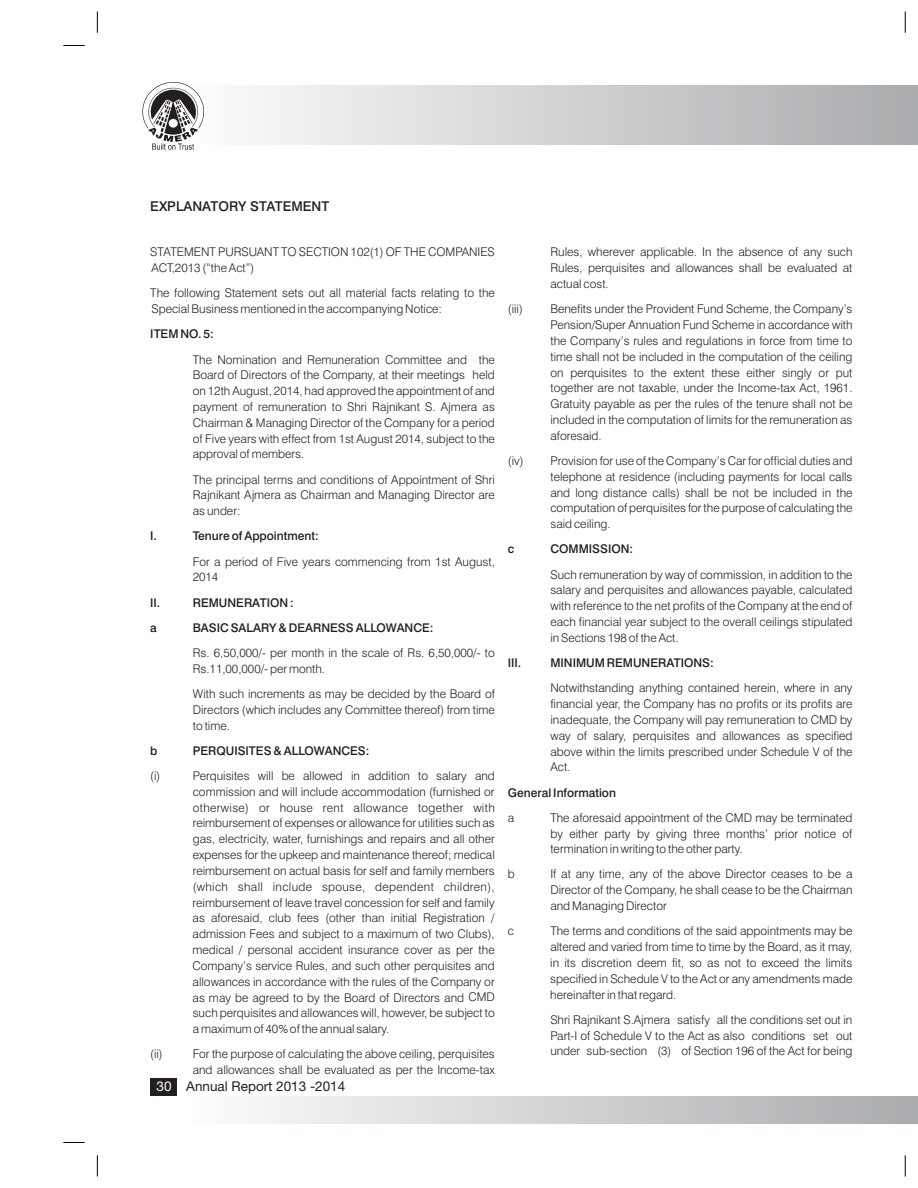
<style>
.page{position:relative;width:918px;height:1188px;background:#fff}
.page>*{position:absolute;margin:0;border:0;box-sizing:border-box;transform-origin:0 0}
.t1{font:13.5px "Helvetica Neue";color:#231f20}
.t2{font:500 13.5px "Swiss 721 BT";color:#231f20}
.t3{font:300 12px/15.8px "Swiss 721 BT";color:#231f20;text-align:justify}
.t4{font:500 12px "Swiss 721 BT";color:#231f20}
.s1{color:#fff}
</style>
<div class="page">
<div style="left:150px;top:1078px;width:27px;height:18px;background:#231f20"></div>
<svg style="left:97px;top:11px;width:1px;height:22px"></svg>
<svg style="left:905px;top:11px;width:1px;height:22px"></svg>
<svg style="left:63px;top:45px;width:22px;height:1px"></svg>
<svg style="left:97px;top:1155px;width:1px;height:22px"></svg>
<svg style="left:905px;top:1155px;width:1px;height:22px"></svg>
<svg style="left:63px;top:1142px;width:22px;height:1px"></svg>
<div style="left:189px;top:86px;width:729px;height:59px;background:linear-gradient(to right,#fcfcfc,#a9abae)"></div>
<div style="left:189px;top:1097px;width:729px;height:27px;background:linear-gradient(to right,#fcfcfc,#a9abae)"></div>
<svg style="left:142px;top:82px;width:62px;height:68px"></svg>
<p class="t2" style="left:150px;top:201px;width:180px">EXPLANATORY STATEMENT</p>
<p class="t3" style="left:150px;top:245px;width:346px">STATEMENT PURSUANT TO SECTION 102(1) OF THE COMPANIES<br>ACT,2013 (“the Act”)</p>
<p class="t3" style="left:150px;top:286px;width:346px">The following Statement sets out all material facts relating to the<br>Special Business mentioned in the accompanying Notice:</p>
<p class="t4" style="left:150px;top:329px;width:65px">ITEM NO. 5:</p>
<p class="t3" style="left:193px;top:353px;width:304px">The Nomination and Remuneration Committee and the Board of Directors of the Company, at their meetings held on 12th August, 2014, had approved the appointment of and payment of remuneration to Shri Rajnikant S. Ajmera as Chairman &amp; Managing Director of the Company for a period of Five years with effect from 1st August 2014, subject to the approval of members.</p>
<p class="t3" style="left:193px;top:473px;width:304px">The principal terms and conditions of Appointment of Shri Rajnikant Ajmera as Chairman and Managing Director are as under:</p>
<p class="t4" style="left:150px;top:531px;width:8px">I.</p>
<p class="t4" style="left:193px;top:531px;width:127px">Tenure of Appointment:</p>
<p class="t3" style="left:193px;top:555px;width:304px">For a period of Five years commencing from 1st August,<br>2014</p>
<p class="t4" style="left:150px;top:598px;width:12px">II.</p>
<p class="t4" style="left:193px;top:598px;width:102px">REMUNERATION :</p>
<p class="t4" style="left:150px;top:623px;width:8px">a</p>
<p class="t4" style="left:193px;top:623px;width:242px">BASIC SALARY &amp; DEARNESS ALLOWANCE:</p>
<p class="t3" style="left:193px;top:646px;width:304px">Rs. 6,50,000/- per month in the scale of Rs. 6,50,000/- to<br>Rs.11,00,000/- per month.</p>
<p class="t3" style="left:193px;top:687px;width:304px">With such increments as may be decided by the Board of Directors (which includes any Committee thereof) from time to time.</p>
<p class="t4" style="left:150px;top:746px;width:9px">b</p>
<p class="t4" style="left:193px;top:746px;width:178px">PERQUISITES &amp; ALLOWANCES:</p>
<p class="t3" style="left:150px;top:769px;width:12px">(i)</p>
<p class="t3" style="left:193px;top:769px;width:304px">Perquisites will be allowed in addition to salary and commission and will include accommodation (furnished or otherwise) or house rent allowance together with reimbursement of expenses or allowance for utilities such as gas, electricity, water, furnishings and repairs and all other expenses for the upkeep and maintenance thereof; medical reimbursement on actual basis for self and family members (which shall include spouse, dependent children), reimbursement of leave travel concession for self and family as aforesaid, club fees (other than initial Registration / admission Fees and subject to a maximum of two Clubs), medical / personal accident insurance cover as per the Company’s service Rules, and such other perquisites and allowances in accordance with the rules of the Company or as may be agreed to by the Board of Directors and CMD such perquisites and allowances will, however, be subject to a maximum of 40% of the annual salary.</p>
<p class="t3" style="left:150px;top:1047px;width:14px">(ii)</p>
<p class="t3" style="left:193px;top:1047px;width:304px">For the purpose of calculating the above ceiling, perquisites and allowances shall be evaluated as per the Income-tax</p>
<p class="t1" style="left:157px;top:1081px;width:190px"><span class="s1">30</span> Annual Report 2013 -2014</p>
<p class="t3" style="left:550px;top:245px;width:304px">Rules, wherever applicable. In the absence of any such Rules, perquisites and allowances shall be evaluated at actual cost.</p>
<p class="t3" style="left:508px;top:302px;width:16px">(iii)</p>
<p class="t3" style="left:550px;top:302px;width:304px">Benefits under the Provident Fund Scheme, the Company’s Pension/Super Annuation Fund Scheme in accordance with the Company’s rules and regulations in force from time to time shall not be included in the computation of the ceiling on perquisites to the extent these either singly or put together are not taxable, under the Income-tax Act, 1961.<br>Gratuity payable as per the rules of the tenure shall not be included in the computation of limits for the remuneration as aforesaid.</p>
<p class="t3" style="left:550px;top:454px;width:304px;text-indent:-43px">(iv) Provision for use of the Company’s Car for official duties and telephone at residence (including payments for local calls and long distance calls) shall be not be included in the computation of perquisites for the purpose of calculating the said ceiling.</p>
<p class="t4" style="left:508px;top:544px;width:8px">c</p>
<p class="t4" style="left:550px;top:544px;width:84px">COMMISSION:</p>
<p class="t3" style="left:550px;top:568px;width:304px">Such remuneration by way of commission, in addition to the salary and perquisites and allowances payable, calculated with reference to the net profits of the Company at the end of each financial year subject to the overall ceilings stipulated in Sections 198 of the Act.</p>
<p class="t4" style="left:508px;top:658px;width:15px">III.</p>
<p class="t4" style="left:550px;top:658px;width:165px">MINIMUM REMUNERATIONS:</p>
<p class="t3" style="left:550px;top:681px;width:304px">Notwithstanding anything contained herein, where in any financial year, the Company has no profits or its profits are inadequate, the Company will pay remuneration to CMD by way of salary, perquisites and allowances as specified above within the limits prescribed under Schedule V of the Act.</p>
<p class="t4" style="left:508px;top:787px;width:110px">General Information</p>
<p class="t3" style="left:508px;top:811px;width:8px">a</p>
<p class="t3" style="left:550px;top:811px;width:304px">The aforesaid appointment of the CMD may be terminated by either party by giving three months’ prior notice of termination in writing to the other party.</p>
<p class="t3" style="left:508px;top:868px;width:8px">b</p>
<p class="t3" style="left:550px;top:867px;width:304px">If at any time, any of the above Director ceases to be a Director of the Company, he shall cease to be the Chairman and Managing Director</p>
<p class="t3" style="left:508px;top:924px;width:8px">c</p>
<p class="t3" style="left:550px;top:924px;width:304px">The terms and conditions of the said appointments may be altered and varied from time to time by the Board, as it may, in its discretion deem fit, so as not to exceed the limits specified in Schedule V to the Act or any amendments made hereinafter in that regard.</p>
<p class="t3" style="left:550px;top:1013px;width:304px">Shri Rajnikant S.Ajmera satisfy all the conditions set out in Part-I of Schedule V to the Act as also conditions set out under sub-section (3) of Section 196 of the Act for being</p>
</div>
